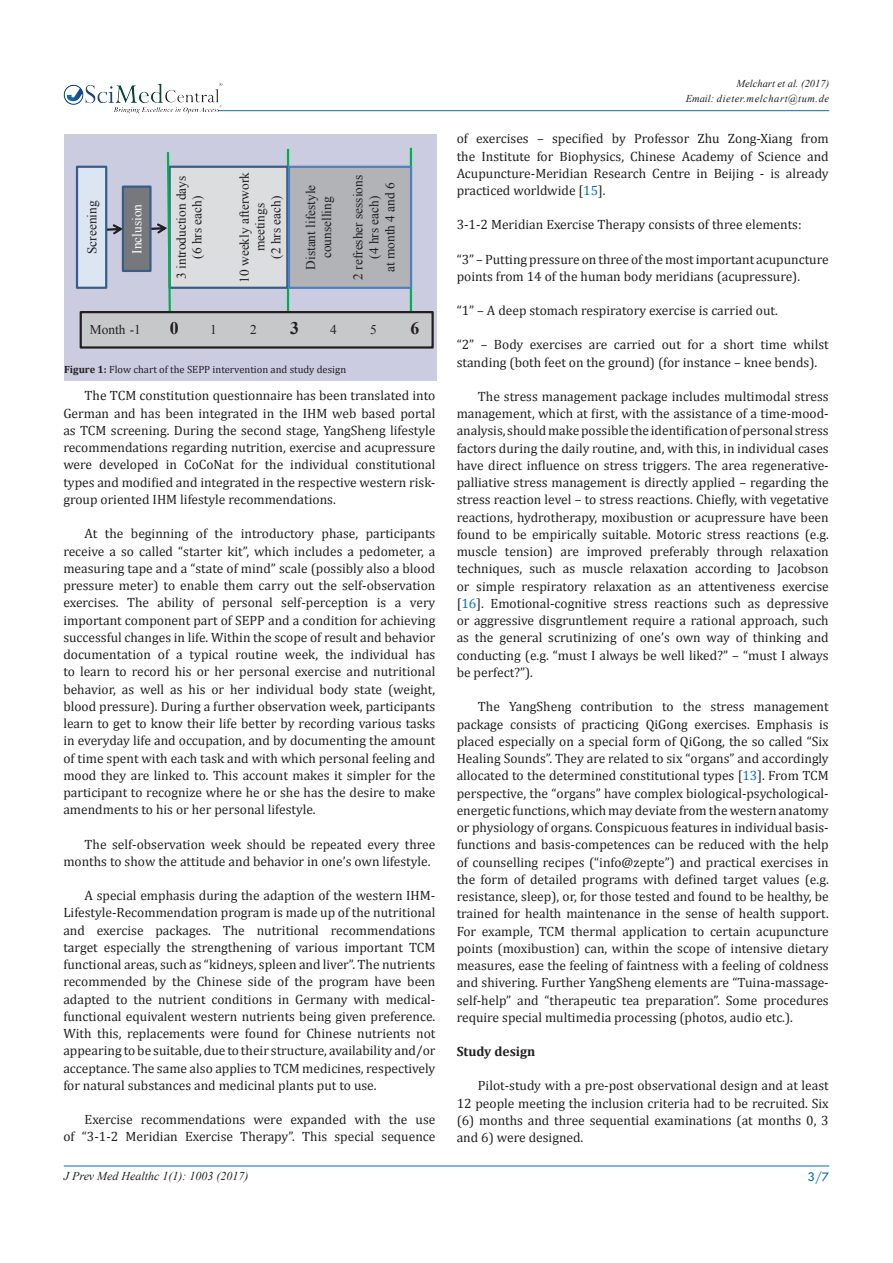
<style>
.page{position:relative;width:893px;height:1263px;background:#fff}
.page>*{position:absolute;margin:0;border:0;box-sizing:border-box;transform-origin:0 0}
.t1{font:700 17.7px "Times New Roman";color:#231f20}
.t2{font:13.5px/17.2px "Cambria";color:#231f20;text-align:justify}
.t3{font:700 13.5px "Cambria";color:#231f20}
.t4{font:13.5px "Tw Cen";color:#0072bc}
.t5{font:13.35px/15.8px "Times New Roman";color:#231f20;text-align:center}
.t6{font:13.35px "Times New Roman";color:#fff}
.t7{font:italic 12px "Times New Roman";color:#231f20}
.t8{font:10.5px "Cambria";color:#231f20}
.t9{font:italic 10.5px/15px "Times New Roman";color:#231f20;text-align:right}
.s1{font-weight:700}
.s2{color:#0072bc}
</style>
<div class="page">
<hr style="left:64px;top:1166px;width:765px;height:1px;background:#0072bc">
<hr style="left:219px;top:110px;width:610px;height:1px;background:#0072bc">
<img style="left:64px;top:83px;width:158px;height:30px">
<div style="left:64px;top:134px;width:372px;height:247px;background:#cccce1"></div>
<hr style="left:410px;top:148px;width:2px;height:166px;background:#00b050">
<hr style="left:287px;top:149px;width:2px;height:165px;background:#00b050">
<div style="left:77px;top:167px;width:29px;height:121px;background:#dce6f2"></div>
<div style="left:76px;top:166px;width:31px;height:123px;border:2px solid #385d8a"></div>
<div style="left:170px;top:167px;width:117px;height:121px;background:#dcdddf"></div>
<div style="left:169px;top:166px;width:119px;height:123px;border:2px solid #385d8a"></div>
<div style="left:81px;top:312px;width:352px;height:35px;background:#c7c8ca"></div>
<div style="left:80px;top:311px;width:354px;height:38px;border:2px solid #231f20"></div>
<div style="left:289px;top:167px;width:122px;height:121px;background:#b2b3b7"></div>
<div style="left:288px;top:166px;width:124px;height:123px;border:2px solid #4f81bd"></div>
<div style="left:123px;top:187px;width:27px;height:84px;background:#76787b"></div>
<div style="left:122px;top:186px;width:30px;height:86px;border:2px solid #385d8a"></div>
<svg style="left:107px;top:224px;width:16px;height:10px"></svg>
<svg style="left:151px;top:152px;width:21px;height:162px"></svg>
<p class="t5" style="left:84px;top:254px;width:55px;rotate:-90deg">Screening</p>
<p class="t6" style="left:128px;top:254px;width:51px;rotate:-90deg">Inclusion</p>
<p class="t5" style="left:173px;top:279px;width:105px;rotate:-90deg">3 introduction days (6 hrs each)</p>
<p class="t5" style="left:236px;top:283px;width:112px;rotate:-90deg">10 weekly afterwork meetings<br>(2 hrs each)</p>
<p class="t5" style="left:303px;top:270px;width:86px;rotate:-90deg">Distant lifestyle counselling</p>
<p class="t5" style="left:350px;top:280px;width:106px;rotate:-90deg">2 refresher sessions (4 hrs each)<br>at month 4 and 6</p>
<p class="t5" style="left:90px;top:321px;width:53px">Month -1</p>
<p class="t1" style="left:170px;top:316px;width:10px">0</p>
<p class="t5" style="left:210px;top:321px;width:8px">1</p>
<p class="t5" style="left:250px;top:321px;width:8px">2</p>
<p class="t1" style="left:290px;top:316px;width:10px">3</p>
<p class="t5" style="left:330px;top:321px;width:8px">4</p>
<p class="t5" style="left:370px;top:321px;width:8px">5</p>
<p class="t1" style="left:410px;top:316px;width:10px">6</p>
<p class="t8" style="left:64px;top:363px;width:284px"><span class="s1">Figure 1:</span> Flow chart of the SEPP intervention and study design</p>
<p class="t2" style="left:63px;top:387px;width:374px;text-indent:21px">The TCM constitution questionnaire has been translated into German and has been integrated in the IHM web based portal as TCM screening. During the second stage, YangSheng lifestyle recommendations regarding nutrition, exercise and acupressure were developed in CoCoNat for the individual constitutional types and modified and integrated in the respective western risk&shy;group oriented IHM lifestyle recommendations.</p>
<p class="t2" style="left:63px;top:525px;width:374px;text-indent:21px">At the beginning of the introductory phase, participants receive a so called “starter kit”, which includes a pedometer, a measuring tape and a “state of mind” scale (possibly also a blood pressure meter) to enable them carry out the self-observation exercises. The ability of personal self-perception is a very important component part of SEPP and a condition for achieving successful changes in life. Within the scope of result and behavior documentation of a typical routine week, the individual has to learn to record his or her personal exercise and nutritional behavior, as well as his or her individual body state (weight, blood pressure). During a further observation week, participants learn to get to know their life better by recording various tasks in everyday life and occupation, and by documenting the amount of time spent with each task and with which personal feeling and mood they are linked to. This account makes it simpler for the participant to recognize where he or she has the desire to make amendments to his or her personal lifestyle.</p>
<p class="t2" style="left:63px;top:835px;width:374px;text-indent:21px">The self-observation week should be repeated every three months to show the attitude and behavior in one’s own lifestyle.</p>
<p class="t2" style="left:63px;top:887px;width:374px;text-indent:21px">A special emphasis during the adaption of the western IHM-Lifestyle-Recommendation program is made up of the nutritional and exercise packages. The nutritional recommendations target especially the strengthening of various important TCM functional areas, such as “kidneys, spleen and liver”. The nutrients recommended by the Chinese side of the program have been adapted to the nutrient conditions in Germany with medical&shy;functional equivalent western nutrients being given preference.<br>With this, replacements were found for Chinese nutrients not appearing to be suitable, due to their structure, availability and/or acceptance. The same also applies to TCM medicines, respectively for natural substances and medicinal plants put to use.</p>
<p class="t2" style="left:63px;top:1111px;width:374px;text-align:right">Exercise recommendations were expanded with the use<br>of “3-1-2 Meridian Exercise Therapy”. This special sequence</p>
<p class="t9" style="left:686px;top:76px;width:145px">Melchart et al. (2017)<br>Email: dieter.melchart@tum.de</p>
<p class="t2" style="left:457px;top:130px;width:374px">of exercises – specified by Professor Zhu Zong-Xiang from the Institute for Biophysics, Chinese Academy of Science and Acupuncture-Meridian Research Centre in Beijing - is already practiced worldwide [<span class="s2">15</span>].</p>
<p class="t2" style="left:457px;top:216px;width:346px">3-1-2 Meridian Exercise Therapy consists of three elements:</p>
<p class="t2" style="left:457px;top:250px;width:374px">“3” – Putting pressure on three of the most important acupuncture points from 14 of the human body meridians (acupressure).</p>
<p class="t2" style="left:457px;top:302px;width:323px">“1” – A deep stomach respiratory exercise is carried out.</p>
<p class="t2" style="left:457px;top:336px;width:374px">“2” – Body exercises are carried out for a short time whilst standing (both feet on the ground) (for instance – knee bends).</p>
<p class="t2" style="left:457px;top:388px;width:374px;text-indent:21px">The stress management package includes multimodal stress management, which at first, with the assistance of a time-mood&shy;analysis, should make possible the identification of personal stress factors during the daily routine, and, with this, in individual cases have direct influence on stress triggers. The area regenerative&shy;palliative stress management is directly applied – regarding the stress reaction level – to stress reactions. Chiefly, with vegetative reactions, hydrotherapy, moxibustion or acupressure have been found to be empirically suitable. Motoric stress reactions (e.g. muscle tension) are improved preferably through relaxation techniques, such as muscle relaxation according to Jacobson or simple respiratory relaxation as an attentiveness exercise [<span class="s2">16</span>]. Emotional-cognitive stress reactions such as depressive or aggressive disgruntlement require a rational approach, such as the general scrutinizing of one’s own way of thinking and conducting (e.g. “must I always be well liked?” – “must I always be perfect?”).</p>
<p class="t2" style="left:457px;top:698px;width:374px;text-indent:21px">The YangSheng contribution to the stress management package consists of practicing QiGong exercises. Emphasis is placed especially on a special form of QiGong, the so called “Six Healing Sounds”. They are related to six “organs” and accordingly allocated to the determined constitutional types [<span class="s2">13</span>]. From TCM perspective, the “organs” have complex biological-psychological&shy;energetic functions, which may deviate from the western anatomy or physiology of organs. Conspicuous features in individual basis&shy;functions and basis-competences can be reduced with the help of counselling recipes (“info@zepte”) and practical exercises in the form of detailed programs with defined target values (e.g. resistance, sleep), or, for those tested and found to be healthy, be trained for health maintenance in the sense of health support.<br>For example, TCM thermal application to certain acupuncture points (moxibustion) can, within the scope of intensive dietary measures, ease the feeling of faintness with a feeling of coldness and shivering. Further YangSheng elements are “Tuina-massage&shy;self-help” and “therapeutic tea preparation”. Some procedures require special multimedia processing (photos, audio etc.).</p>
<p class="t3" style="left:457px;top:1042px;width:80px">Study design</p>
<p class="t2" style="left:457px;top:1077px;width:374px;text-indent:21px">Pilot-study with a pre-post observational design and at least 12 people meeting the inclusion criteria had to be recruited. Six (6) months and three sequential examinations (at months 0, 3 and 6) were designed.</p>
<p class="t7" style="left:64px;top:1167px;width:186px">J Prev Med Healthc 1(1): 1003 (2017)</p>
<p class="t4" style="left:807px;top:1168px;width:23px">3/7</p>
</div>
